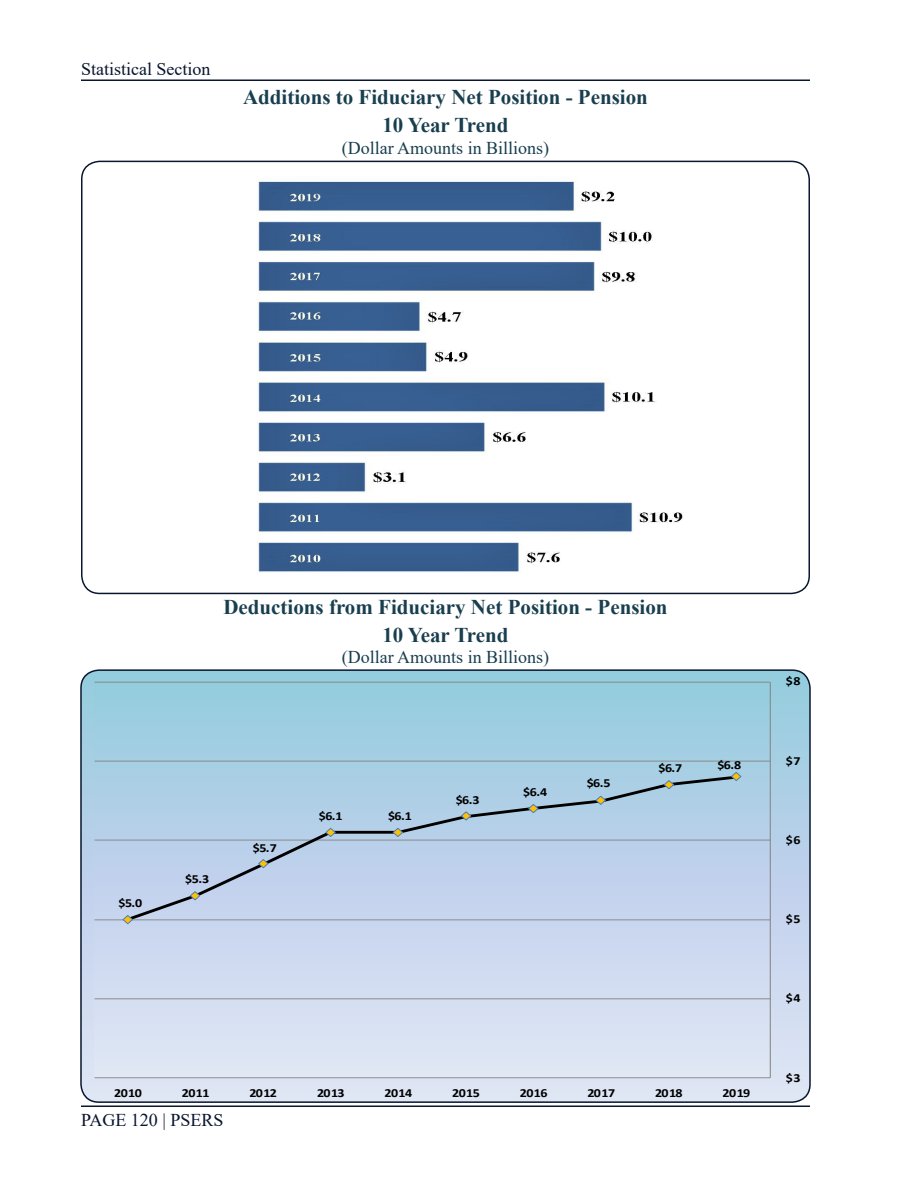
<style>
.page{position:relative;width:918px;height:1188px;background:#fff}
.page>*{position:absolute;margin:0;border:0;box-sizing:border-box;transform-origin:0 0}
.t1{font:700 21px "Times New Roman";color:#193f4f}
.t2{font:18px "Times New Roman";color:#193f4f}
.t3{font:18px "Times New Roman";color:#09162f}
.t4{font:700 12.3px "Calibri";letter-spacing:-.04em;color:#000;scale:1.14 1}
</style>
<div class="page">
<hr style="left:81px;top:80px;width:729px;height:1px;background:#09162f">
<hr style="left:81px;top:1106px;width:729px;height:1px;background:#09162f">
<svg style="left:81px;top:672px;width:729px;height:430px;background:#c2d9eb"></svg>
<div style="left:94px;top:682px;width:677px;height:396px;background:#dae3f3"></div>
<svg style="left:94px;top:681px;width:677px;height:319px"></svg>
<hr style="left:770px;top:682px;width:1px;height:396px;background:#868686">
<hr style="left:95px;top:1077px;width:675px;height:1px;background:#868686">
<svg style="left:124px;top:774px;width:616px;height:149px;background:#b5cce4"></svg>
<svg style="left:730px;top:771px;width:12px;height:11px"></svg>
<svg style="left:663px;top:779px;width:12px;height:11px"></svg>
<svg style="left:595px;top:795px;width:12px;height:11px"></svg>
<svg style="left:527px;top:803px;width:12px;height:11px"></svg>
<svg style="left:460px;top:811px;width:12px;height:10px"></svg>
<svg style="left:392px;top:827px;width:12px;height:11px"></svg>
<svg style="left:325px;top:827px;width:12px;height:11px"></svg>
<svg style="left:257px;top:858px;width:12px;height:11px"></svg>
<svg style="left:189px;top:890px;width:12px;height:11px"></svg>
<svg style="left:122px;top:914px;width:12px;height:11px"></svg>
<div style="left:80px;top:669px;width:731px;height:434px;border:2px solid #09162f;border-radius:18px"></div>
<img style="left:82px;top:161px;width:727px;height:432px">
<div style="left:81px;top:161px;width:729px;height:433px;border:2px solid #09162f;border-radius:18px"></div>
<p class="t3" style="left:81px;top:57px;width:131px">Statistical Section</p>
<p class="t1" style="left:243px;top:81px;width:406px">Additions to Fiduciary Net Position - Pension</p>
<p class="t1" style="left:382px;top:110px;width:128px">10 Year Trend</p>
<p class="t2" style="left:342px;top:135px;width:209px">(Dollar Amounts in Billions)</p>
<p class="t4" style="left:118px;top:894px;width:23px">$5.0</p>
<p class="t1" style="left:223px;top:592px;width:446px">Deductions from Fiduciary Net Position - Pension</p>
<p class="t1" style="left:382px;top:620px;width:128px">10 Year Trend</p>
<p class="t2" style="left:342px;top:645px;width:209px">(Dollar Amounts in Billions)</p>
<p class="t4" style="left:185px;top:871px;width:23px">$5.3</p>
<p class="t4" style="left:253px;top:839px;width:23px">$5.7</p>
<p class="t4" style="left:319px;top:807px;width:23px">$6.1</p>
<p class="t4" style="left:388px;top:807px;width:23px">$6.1</p>
<p class="t4" style="left:456px;top:791px;width:23px">$6.3</p>
<p class="t4" style="left:523px;top:783px;width:23px">$6.4</p>
<p class="t4" style="left:587px;top:775px;width:23px">$6.5</p>
<p class="t4" style="left:658px;top:760px;width:23px">$6.7</p>
<p class="t4" style="left:717px;top:756px;width:23px">$6.8</p>
<p class="t4" style="left:114px;top:1084px;width:26px">2010</p>
<p class="t4" style="left:182px;top:1084px;width:26px">2011</p>
<p class="t4" style="left:249px;top:1084px;width:26px">2012</p>
<p class="t4" style="left:317px;top:1084px;width:26px">2013</p>
<p class="t4" style="left:385px;top:1084px;width:26px">2014</p>
<p class="t4" style="left:452px;top:1084px;width:26px">2015</p>
<p class="t4" style="left:520px;top:1084px;width:26px">2016</p>
<p class="t4" style="left:587px;top:1084px;width:26px">2017</p>
<p class="t4" style="left:655px;top:1084px;width:26px">2018</p>
<p class="t4" style="left:723px;top:1084px;width:26px">2019</p>
<p class="t3" style="left:81px;top:1107px;width:144px">PAGE 120 | PSERS</p>
<p class="t4" style="left:786px;top:673px;width:14px">$8</p>
<p class="t4" style="left:786px;top:752px;width:14px">$7</p>
<p class="t4" style="left:786px;top:831px;width:14px">$6</p>
<p class="t4" style="left:786px;top:910px;width:14px">$5</p>
<p class="t4" style="left:786px;top:990px;width:14px">$4</p>
<p class="t4" style="left:786px;top:1069px;width:14px">$3</p>
</div>
